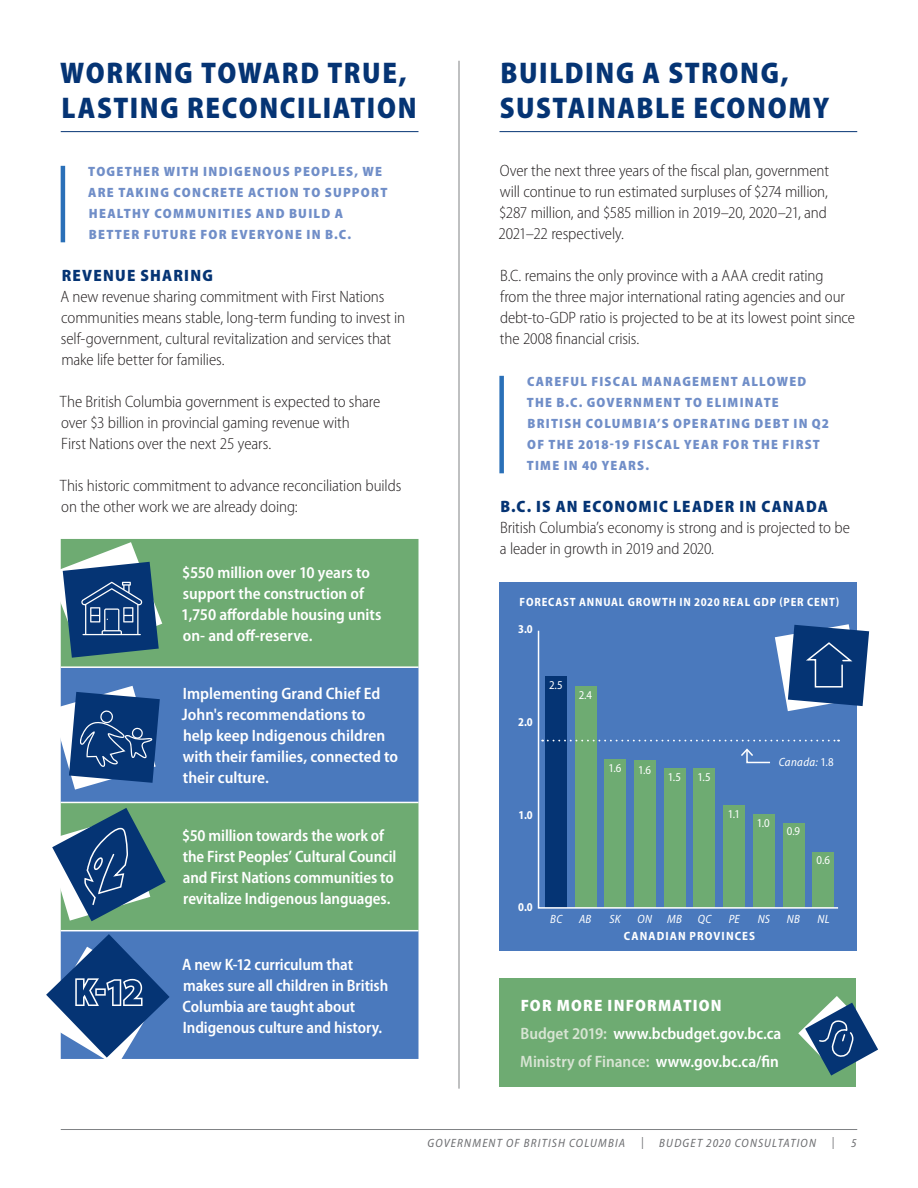
<style>
.page{position:relative;width:918px;height:1188px;background:#fff}
.page>*{position:absolute;margin:0;border:0;box-sizing:border-box;transform-origin:0 0}
._1_Headline{font:900 semi-condensed 30px/34.5px "Myriad Pro";letter-spacing:.055em;color:#053474;scale:.96 1}
.Body{font:300 semi-condensed 16.5px/21px "Myriad Pro";letter-spacing:-.01em;color:#231f20}
.Body-WHITE{font:600 semi-condensed 16.5px/21px "Myriad Pro";letter-spacing:-.005em;color:#fff}
._2_SubHeadline{font:900 semi-condensed 16.5px "Myriad Pro";letter-spacing:.075em;color:#053474}
.Body-WHITE-2{font:600 semi-condensed 16.5px "Myriad Pro";color:#d7e4d3}
._2_SubHeadline-2{font:900 semi-condensed 16.5px "Myriad Pro";letter-spacing:.075em;color:#fff}
.CallOut-Text{font:900 semi-condensed 13.5px/21px "Myriad Pro";letter-spacing:.09em;color:#708ec8}
.Body-WHITE-3{font:700 semi-condensed 12px "Myriad Pro";letter-spacing:.075em;color:#fff}
.t1{font:italic semi-condensed 12px "Myriad Pro";letter-spacing:.1em;color:#6c6d70}
.Body-WHITE-4{font:italic semi-condensed 12px "Myriad Pro";letter-spacing:.03em;color:#fff}
.Body-WHITE-5{font:semi-condensed 12px "Myriad Pro";color:#fff}
.Body-WHITE-6{font:700 semi-condensed 12px "Myriad Pro";letter-spacing:.075em;color:#fff;scale:.95 1}
.s1{font-style:normal}
.s2{color:#d7e4d3}
.s3{color:#fff}
</style>
<div class="page">
<hr style="left:61px;top:1129px;width:796px;height:1px;background:#808285">
<hr style="left:500px;top:131px;width:357px;height:1px;background:#053474">
<div style="left:499px;top:376px;width:5px;height:97px;background:#2a70b8"></div>
<hr style="left:459px;top:61px;width:1px;height:1028px;background:#808285">
<div style="left:500px;top:979px;width:356px;height:108px;background:#6eab72"></div>
<svg style="left:798px;top:996px;width:80px;height:80px"></svg>
<div style="left:500px;top:582px;width:357px;height:368px;background:#4a79bd"></div>
<svg style="left:537px;top:630px;width:303px;height:279px"></svg>
<hr style="left:61px;top:131px;width:357px;height:1px;background:#053474">
<hr style="left:61px;top:166px;width:4px;height:76px;background:#2a70b8">
<div style="left:61px;top:539px;width:357px;height:127px;background:#6eab72"></div>
<svg style="left:61px;top:668px;width:357px;height:391px;background:#5689a4"></svg>
<hr style="left:61px;top:802px;width:357px;height:1px;background:#fff">
<hr style="left:61px;top:930px;width:357px;height:1px;background:#fff">
<svg style="left:60px;top:542px;width:102px;height:116px;background:#47718a"></svg>
<svg style="left:60px;top:686px;width:100px;height:104px;background:#3b6399"></svg>
<svg style="left:52px;top:808px;width:114px;height:113px;background:#517c8b"></svg>
<svg style="left:46px;top:934px;width:124px;height:125px"></svg>
<svg style="left:775px;top:624px;width:94px;height:87px"></svg>
<p class="_1_Headline" style="left:60px;top:56px;width:373px">WORKING TOWARD TRUE,<br>LASTING RECONCILIATION</p>
<p class="CallOut-Text" style="left:88px;top:161px;width:301px">TOGETHER WITH INDIGENOUS PEOPLES, WE ARE TAKING CONCRETE ACTION TO SUPPORT HEALTHY COMMUNITIES AND BUILD A BETTER FUTURE FOR EVERYONE IN B.C.</p>
<p class="_2_SubHeadline" style="left:62px;top:266px;width:153px">REVENUE SHARING</p>
<p class="Body" style="left:60px;top:286px;width:346px">A new revenue sharing commitment with First Nations communities means stable, long-term funding to invest in self-government, cultural revitalization and services that make life better for families.</p>
<p class="Body" style="left:60px;top:391px;width:322px">The British Columbia government is expected to share over $3 billion in provincial gaming revenue with<br>First Nations over the next 25 years.</p>
<p class="Body" style="left:60px;top:475px;width:343px">This historic commitment to advance reconciliation builds on the other work we are already doing:</p>
<p class="Body-WHITE" style="left:181px;top:562px;width:202px">$550 million over 10 years to support the construction of<br>1,750 affordable housing units on- and off-reserve.</p>
<p class="Body-WHITE" style="left:182px;top:683px;width:218px">Implementing Grand Chief Ed<br>John's recommendations to help keep Indigenous children with their families, connected to their culture.</p>
<p class="Body-WHITE" style="left:182px;top:826px;width:216px">$50 million towards the work of the First Peoples’ Cultural Council and First Nations communities to revitalize Indigenous languages.</p>
<p class="Body-WHITE" style="left:182px;top:954px;width:208px">A new K-12 curriculum that makes sure all children in British<br>Columbia are taught about<br>Indigenous culture and history.</p>
<p class="_1_Headline" style="left:500px;top:56px;width:344px">BUILDING A STRONG,<br>SUSTAINABLE ECONOMY</p>
<p class="Body" style="left:499px;top:160px;width:332px;text-align:justify">Over the next three years of the fiscal plan, government will continue to run estimated surpluses of $274 million, $287 million, and $585 million in 2019–20, 2020–21, and 2021–22 respectively.</p>
<p class="Body" style="left:500px;top:265px;width:357px">B.C. remains the only province with a AAA credit rating from the three major international rating agencies and our debt-to-GDP ratio is projected to be at its lowest point since the 2008 financial crisis.</p>
<p class="CallOut-Text" style="left:527px;top:371px;width:304px">CAREFUL FISCAL MANAGEMENT ALLOWED<br>THE B.C. GOVERNMENT TO ELIMINATE<br>BRITISH COLUMBIA’S OPERATING DEBT IN Q2<br>OF THE 2018-19 FISCAL YEAR FOR THE FIRST<br>TIME IN 40 YEARS.</p>
<p class="_2_SubHeadline" style="left:500px;top:497px;width:329px">B.C. IS AN ECONOMIC LEADER IN CANADA</p>
<p class="Body" style="left:500px;top:517px;width:352px">British Columbia’s economy is strong and is projected to be a leader in growth in 2019 and 2020.</p>
<p class="Body-WHITE-3" style="left:520px;top:595px;width:321px">FORECAST ANNUAL GROWTH IN 2020 REAL GDP (PER CENT)</p>
<p class="Body-WHITE-6" style="left:518px;top:623px;width:17px">3.0</p>
<p class="Body-WHITE-6" style="left:518px;top:715px;width:17px">2.0</p>
<p class="Body-WHITE-6" style="left:519px;top:808px;width:17px">1.0</p>
<p class="Body-WHITE-6" style="left:518px;top:901px;width:17px">0.0</p>
<p class="Body-WHITE-5" style="left:549px;top:678px;width:15px">2.5</p>
<p class="Body-WHITE-5" style="left:579px;top:689px;width:15px">2.4</p>
<p class="Body-WHITE-5" style="left:608px;top:762px;width:15px">1.6</p>
<p class="Body-WHITE-5" style="left:638px;top:764px;width:15px">1.6</p>
<p class="Body-WHITE-5" style="left:668px;top:771px;width:15px">1.5</p>
<p class="Body-WHITE-5" style="left:697px;top:770px;width:15px">1.5</p>
<p class="Body-WHITE-5" style="left:728px;top:808px;width:14px">1.1</p>
<p class="Body-WHITE-4" style="left:779px;top:756px;width:56px">Canada: <span class="s1">1.8</span></p>
<p class="Body-WHITE-5" style="left:757px;top:816px;width:15px">1.0</p>
<p class="Body-WHITE-5" style="left:787px;top:824px;width:15px">0.9</p>
<p class="Body-WHITE-5" style="left:817px;top:854px;width:15px">0.6</p>
<p class="Body-WHITE-4" style="left:550px;top:913px;width:14px">BC</p>
<p class="Body-WHITE-4" style="left:579px;top:913px;width:14px">AB</p>
<p class="Body-WHITE-4" style="left:610px;top:913px;width:13px">SK</p>
<p class="Body-WHITE-4" style="left:638px;top:913px;width:16px">ON</p>
<p class="Body-WHITE-4" style="left:667px;top:913px;width:16px">MB</p>
<p class="Body-WHITE-4" style="left:698px;top:913px;width:15px">QC</p>
<p class="Body-WHITE-4" style="left:729px;top:913px;width:13px">PE</p>
<p class="Body-WHITE-4" style="left:758px;top:913px;width:14px">NS</p>
<p class="Body-WHITE-4" style="left:787px;top:913px;width:15px">NB</p>
<p class="Body-WHITE-4" style="left:818px;top:913px;width:14px">NL</p>
<p class="Body-WHITE-3" style="left:624px;top:929px;width:133px">CANADIAN PROVINCES</p>
<p class="_2_SubHeadline-2" style="left:521px;top:997px;width:203px">FOR MORE INFORMATION</p>
<p class="Body-WHITE" style="left:520px;top:1023px;width:263px"><span class="s2">Budget 2019:</span> www.bcbudget.gov.bc.ca</p>
<p class="Body-WHITE-2" style="left:520px;top:1052px;width:260px">Ministry of Finance: <span class="s3">www.gov.bc.ca/fin</span></p>
<p class="t1" style="left:428px;top:1137px;width:199px">GOVERNMENT OF BRITISH COLUMBIA</p>
<p class="t1" style="left:641px;top:1135px;width:4px">|</p>
<p class="t1" style="left:659px;top:1137px;width:158px">BUDGET 2020 CONSULTATION</p>
<p class="t1" style="left:832px;top:1135px;width:4px">|</p>
<p class="t1" style="left:851px;top:1137px;width:7px">5</p>
</div>
